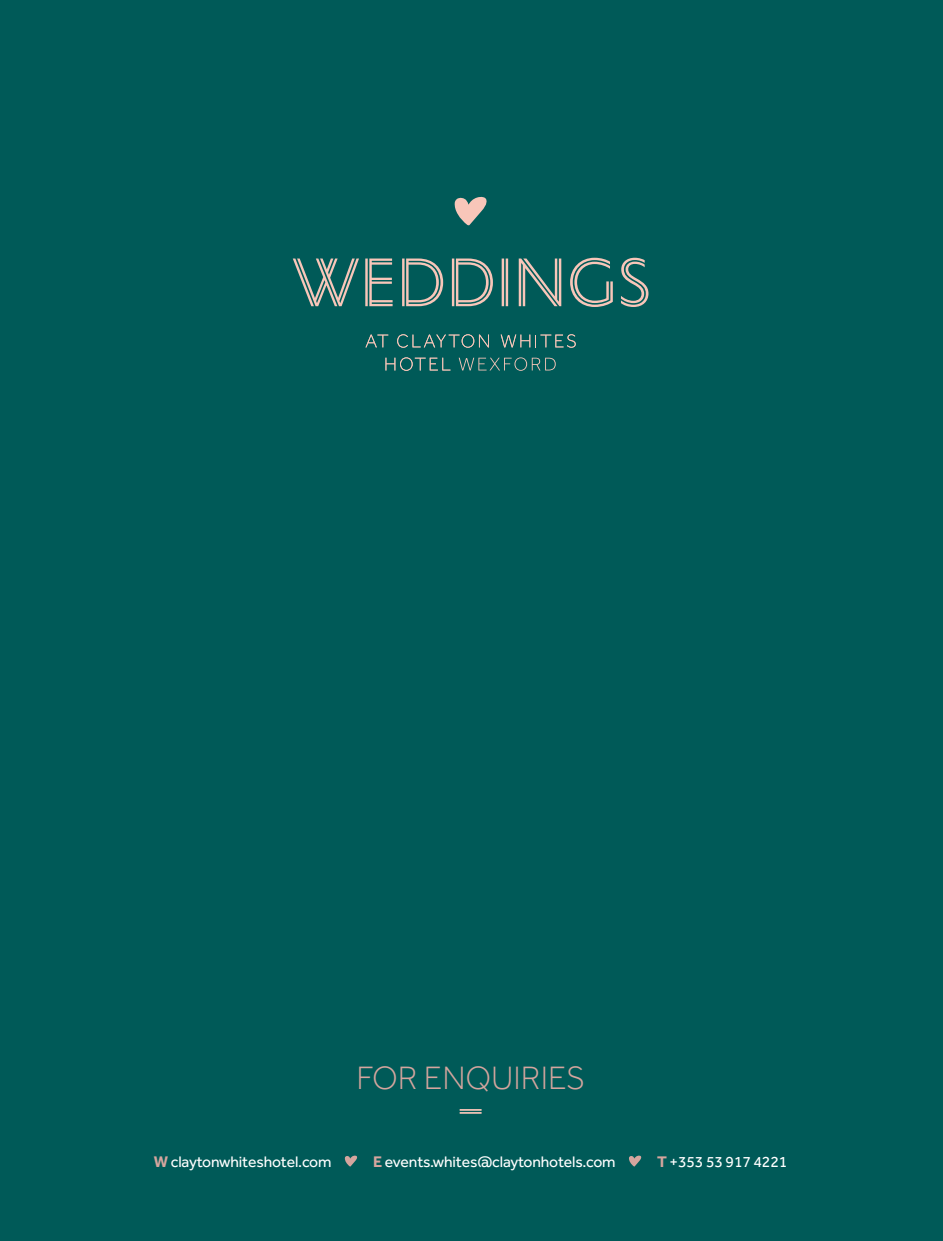
<style>
.page{position:relative;width:943px;height:1241px;background:#fff}
.page>*{position:absolute;margin:0;border:0;box-sizing:border-box;transform-origin:0 0}
.t1{font:58.8px "Portrait Inline Sans";color:#f8c6b9}
.t2{font:300 33.25px "Effra";color:#d5a59e}
.t3{font:15.75px "Effra";letter-spacing:-.01em;color:#fff}
.s1{font-weight:700;color:#d5a59e}
</style>
<div class="page">
<div style="left:0;top:0;width:943px;height:1240px;background:#005a58"></div>
<svg style="left:344px;top:1155px;width:13px;height:11px"></svg>
<svg style="left:629px;top:1155px;width:12px;height:11px"></svg>
<svg style="left:293px;top:258px;width:66px;height:48px"></svg>
<svg style="left:365px;top:258px;width:27px;height:48px"></svg>
<svg style="left:402px;top:258px;width:41px;height:48px"></svg>
<svg style="left:452px;top:258px;width:41px;height:48px"></svg>
<hr style="left:501px;top:258px;width:3px;height:48px;background:#f8c6b9">
<hr style="left:505px;top:258px;width:3px;height:48px;background:#f8c6b9">
<svg style="left:518px;top:258px;width:43px;height:48px"></svg>
<svg style="left:570px;top:258px;width:43px;height:49px"></svg>
<svg style="left:621px;top:258px;width:27px;height:49px"></svg>
<svg style="left:454px;top:197px;width:33px;height:28px"></svg>
<svg style="left:500px;top:334px;width:75px;height:13px"></svg>
<svg style="left:365px;top:334px;width:23px;height:13px"></svg>
<svg style="left:397px;top:334px;width:92px;height:13px"></svg>
<svg style="left:458px;top:357px;width:97px;height:13px"></svg>
<svg style="left:385px;top:357px;width:65px;height:13px"></svg>
<h2 class="t2" style="left:356px;top:1058px;width:230px">FOR ENQUIRIES</h2>
<h1 class="t1" style="left:460px;top:1045px;width:23px">_</h1>
<p class="t3" style="left:154px;top:1151px;width:179px"><span class="s1">W</span> claytonwhiteshotel.com</p>
<p class="t3" style="left:373px;top:1151px;width:244px"><span class="s1">E</span> events.whites@claytonhotels.com</p>
<p class="t3" style="left:657px;top:1151px;width:132px"><span class="s1">T</span> +353 53 917 4221</p>
</div>
